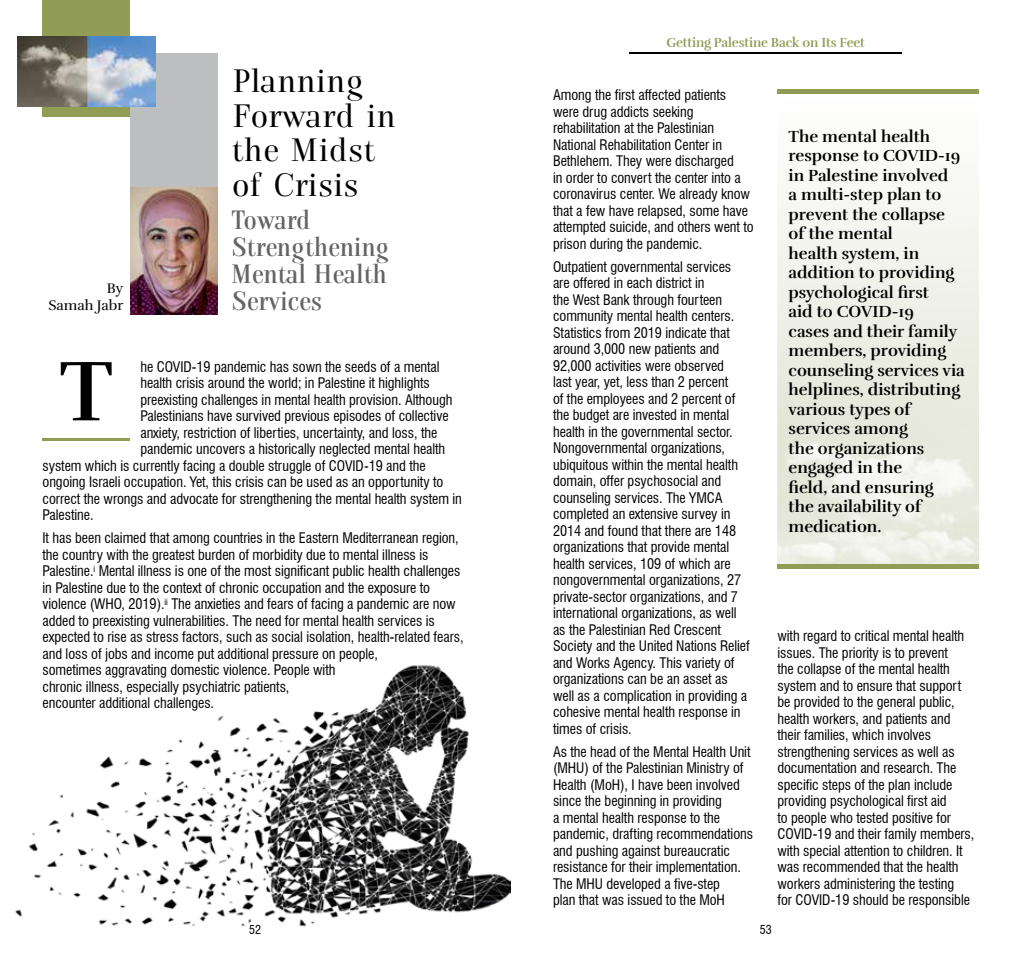
<style>
.page{position:relative;width:1021px;height:957px;background:#fff}
.page>*{position:absolute;margin:0;border:0;box-sizing:border-box;transform-origin:0 0}
.t1{font:700 87px "Rufina";color:#000;scale:.96 1}
.t2{font:300 33px/34.5px "Fortezza";letter-spacing:-.02em;color:#000;scale:.95 1}
.t3{font:semi-condensed 27px/27px "Fortezza";letter-spacing:-.02em;color:#636466;scale:.95 1}
.t4{font:700 16.5px/19.5px "Rufina";color:#000}
.t5{font:condensed 14.25px/16.5px "Swiss 721 BT";letter-spacing:-.005em;color:#000}
.t6{font:14.25px/17.2px "Rufina";color:#000;text-align:right}
.t7{font:700 13.5px "Rufina";letter-spacing:-.01em;color:#919c55;scale:.96 1}
.t8{font:condensed 12px "Swiss 721 BT";color:#000}
</style>
<div class="page">
<hr style="left:629px;top:52px;width:272px;height:1px;background:#000">
<div style="left:43px;top:0;width:87px;height:116px;background:#919c55"></div>
<hr style="left:43px;top:438px;width:87px;height:3px;background:#919c55">
<div style="left:130px;top:53px;width:88px;height:196px;background:#bcbec0"></div>
<img style="left:17px;top:36px;width:139px;height:71px">
<div style="left:777px;top:89px;width:201px;height:5px;background:#919c55"></div>
<hr style="left:777px;top:564px;width:201px;height:4px;background:#919c55">
<img style="left:130px;top:187px;width:88px;height:128px">
<img style="left:15px;top:665px;width:495px;height:262px">
<p class="t6" style="left:48px;top:280px;width:76px">By<br>Samah Jabr</p>
<h2 class="t2" style="left:231px;top:65px;width:175px">Planning<br>Forward in the Midst of Crisis</h2>
<h3 class="t3" style="left:231px;top:208px;width:168px">Toward<br>Strengthening<br>Mental Health<br>Services</h3>
<p class="t5" style="left:140px;top:358px;width:301px">he COVID-19 pandemic has sown the seeds of a mental</p>
<p class="t5" style="left:140px;top:375px;width:291px">health crisis around the world; in Palestine it highlights</p>
<p class="t5" style="left:140px;top:391px;width:313px">preexisting challenges in mental health provision. Although</p>
<p class="t5" style="left:140px;top:408px;width:310px">Palestinians have survived previous episodes of collective</p>
<p class="t5" style="left:140px;top:424px;width:298px">anxiety, restriction of liberties, uncertainty, and loss, the</p>
<p class="t5" style="left:140px;top:441px;width:306px">pandemic uncovers a historically neglected mental health</p>
<p class="t5" style="left:43px;top:457px;width:385px">system which is currently facing a double struggle of COVID-19 and the</p>
<p class="t5" style="left:43px;top:474px;width:402px">ongoing Israeli occupation. Yet, this crisis can be used as an opportunity to</p>
<p class="t5" style="left:43px;top:490px;width:421px">correct the wrongs and advocate for strengthening the mental health system in</p>
<p class="t5" style="left:43px;top:507px;width:53px">Palestine.</p>
<p class="t5" style="left:43px;top:530px;width:422px">It has been claimed that among countries in the Eastern Mediterranean region, the country with the greatest burden of morbidity due to mental illness is Palestine.<sup>i</sup> Mental illness is one of the most significant public health challenges in Palestine due to the context of chronic occupation and the exposure to violence (WHO, 2019).<sup>ii</sup> The anxieties and fears of facing a pandemic are now added to preexisting vulnerabilities. The need for mental health services is expected to rise as stress factors, such as social isolation, health-related fears, and loss of jobs and income put additional pressure on people,<br>sometimes aggravating domestic violence. People with<br>chronic illness, especially psychiatric patients,<br>encounter additional challenges.</p>
<h1 class="t1" style="left:60px;top:338px;width:57px">T</h1>
<p class="t7" style="left:666px;top:34px;width:208px">Getting Palestine Back on Its Feet</p>
<p class="t5" style="left:553px;top:87px;width:202px">Among the first affected patients were drug addicts seeking rehabilitation at the Palestinian National Rehabilitation Center in Bethlehem. They were discharged<br>in order to convert the center into a coronavirus center. We already know that a few have relapsed, some have attempted suicide, and others went to prison during the pandemic.</p>
<p class="t5" style="left:553px;top:258px;width:198px">Outpatient governmental services are offered in each district in<br>the West Bank through fourteen community mental health centers.<br>Statistics from 2019 indicate that around 3,000 new patients and 92,000 activities were observed<br>last year, yet, less than 2 percent<br>of the employees and 2 percent of the budget are invested in mental health in the governmental sector.<br>Nongovernmental organizations, ubiquitous within the mental health domain, offer psychosocial and counseling services. The YMCA completed an extensive survey in 2014 and found that there are 148 organizations that provide mental health services, 109 of which are nongovernmental organizations, 27 private-sector organizations, and 7 international organizations, as well as the Palestinian Red Crescent Society and the United Nations Relief and Works Agency. This variety of organizations can be an asset as well as a complication in providing a cohesive mental health response in times of crisis.</p>
<p class="t5" style="left:553px;top:743px;width:202px">As the head of the Mental Health Unit (MHU) of the Palestinian Ministry of Health (MoH), I have been involved since the beginning in providing<br>a mental health response to the pandemic, drafting recommendations and pushing against bureaucratic resistance for their implementation.<br>The MHU developed a five-step<br>plan that was issued to the MoH</p>
<p class="t4" style="left:788px;top:127px;width:178px">The mental health response to COVID-19 in Palestine involved<br>a multi-step plan to prevent the collapse of the mental<br>health system, in addition to providing psychological first<br>aid to COVID-19<br>cases and their family members, providing counseling services via helplines, distributing various types of services among<br>the organizations engaged in the<br>field, and ensuring<br>the availability of medication.</p>
<p class="t5" style="left:777px;top:627px;width:198px">with regard to critical mental health issues. The priority is to prevent<br>the collapse of the mental health system and to ensure that support be provided to the general public, health workers, and patients and their families, which involves strengthening services as well as documentation and research. The specific steps of the plan include providing psychological first aid<br>to people who tested positive for COVID-19 and their family members, with special attention to children. It was recommended that the health workers administering the testing<br>for COVID-19 should be responsible</p>
<p class="t8" style="left:249px;top:922px;width:13px">52</p>
<p class="t8" style="left:759px;top:922px;width:13px">53</p>
</div>
